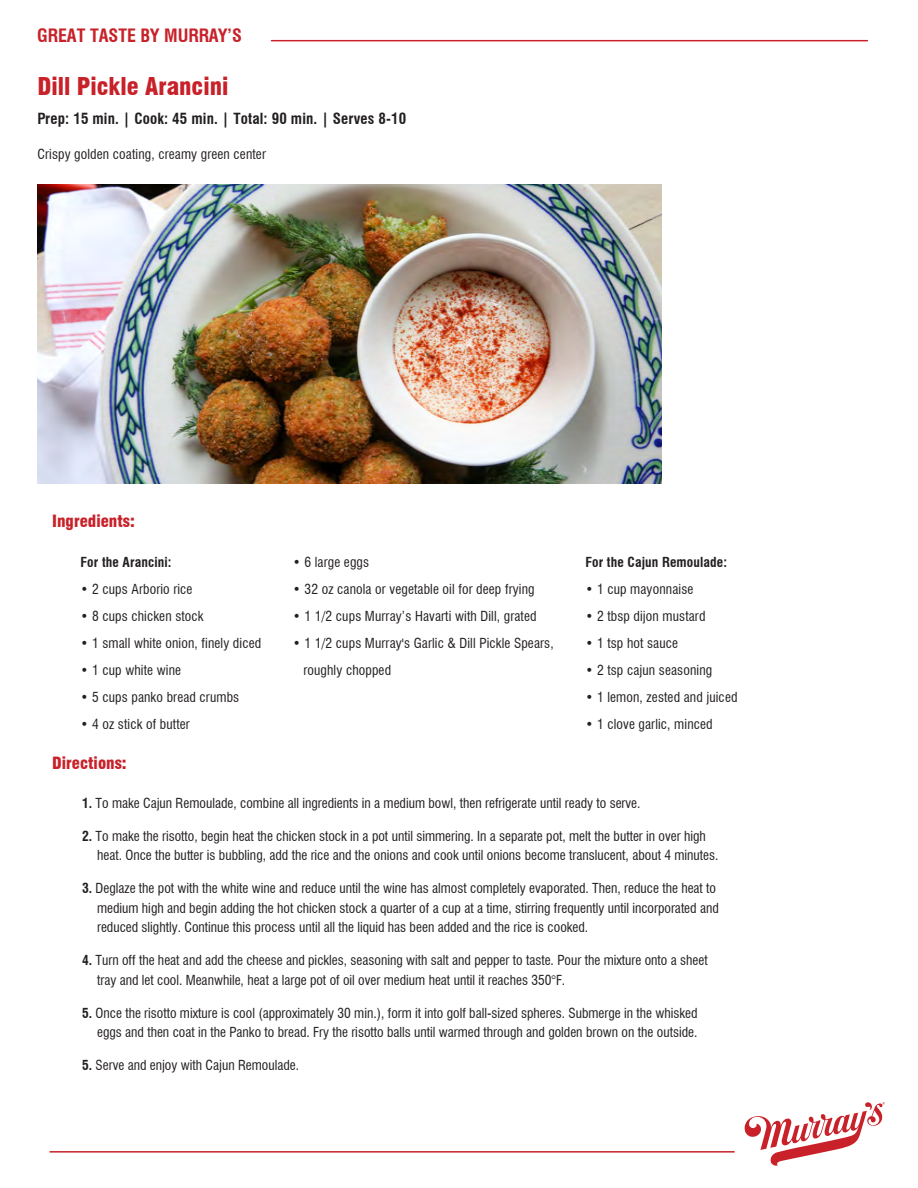
<style>
.page{position:relative;width:918px;height:1188px;background:#fff}
.page>*{position:absolute;margin:0;border:0;box-sizing:border-box;transform-origin:0 0}
.t1{font:900 condensed 24px "Swiss 721 BT";color:#c82129}
.t2{font:700 condensed 18px "Swiss 721 BT";color:#c82129}
.t3{font:900 condensed 16.5px "Swiss 721 BT";color:#c82129}
.t4{font:700 condensed 15px "Swiss 721 BT";letter-spacing:.01em;color:#231f20}
.t5{font:condensed 13.5px/19.5px "Swiss 721 BT";color:#231f20}
.t6{font:700 condensed 13.5px "Swiss 721 BT";letter-spacing:.01em;color:#231f20}
.s1{font-weight:700}
</style>
<div class="page">
<img style="left:37px;top:184px;width:625px;height:299px">
<hr style="left:50px;top:1151px;width:685px;height:2px;background:#c82129">
<hr style="left:271px;top:40px;width:596px;height:1px;background:#c82129">
<svg style="left:744px;top:1102px;width:141px;height:64px"></svg>
<h2 class="t2" style="left:37px;top:25px;width:206px">GREAT TASTE BY MURRAY’S</h2>
<h1 class="t1" style="left:37px;top:72px;width:193px">Dill Pickle Arancini</h1>
<p class="t4" style="left:37px;top:110px;width:371px">Prep: 15 min. | Cook: 45 min. | Total: 90 min. | Serves 8-10</p>
<p class="t5" style="left:37px;top:145px;width:230px">Crispy golden coating, creamy green center</p>
<p class="t3" style="left:52px;top:511px;width:84px">Ingredients:</p>
<p class="t6" style="left:81px;top:554px;width:93px">For the Arancini:</p>
<p class="t5" style="left:81px;top:580px;width:114px">• 2 cups Arborio rice</p>
<p class="t5" style="left:81px;top:607px;width:125px">• 8 cups chicken stock</p>
<p class="t5" style="left:81px;top:634px;width:182px">• 1 small white onion, finely diced</p>
<p class="t5" style="left:81px;top:661px;width:102px">• 1 cup white wine</p>
<p class="t5" style="left:81px;top:688px;width:160px">• 5 cups panko bread crumbs</p>
<p class="t5" style="left:81px;top:715px;width:111px">• 4 oz stick of butter</p>
<p class="t3" style="left:52px;top:753px;width:76px">Directions:</p>
<p class="t5" style="left:293px;top:553px;width:78px">• 6 large eggs</p>
<p class="t5" style="left:293px;top:580px;width:243px">• 32 oz canola or vegetable oil for deep frying</p>
<p class="t5" style="left:293px;top:607px;width:245px">• 1 1/2 cups Murray’s Havarti with Dill, grated</p>
<p class="t5" style="left:303px;top:630px;width:252px;line-height:27px;text-indent:-10px">• 1 1/2 cups Murray's Garlic &amp; Dill Pickle Spears, roughly chopped</p>
<p class="t6" style="left:585px;top:554px;width:143px">For the Cajun Remoulade:</p>
<p class="t5" style="left:585px;top:580px;width:109px">• 1 cup mayonnaise</p>
<p class="t5" style="left:585px;top:607px;width:122px">• 2 tbsp dijon mustard</p>
<p class="t5" style="left:585px;top:634px;width:94px">• 1 tsp hot sauce</p>
<p class="t5" style="left:585px;top:661px;width:128px">• 2 tsp cajun seasoning</p>
<p class="t5" style="left:585px;top:688px;width:154px">• 1 lemon, zested and juiced</p>
<p class="t5" style="left:585px;top:715px;width:129px">• 1 clove garlic, minced</p>
<p class="t5" style="left:82px;top:793px;width:560px"><span class="s1">1.</span> To make Cajun Remoulade, combine all ingredients in a medium bowl, then refrigerate until ready to serve.</p>
<p class="t5" style="left:97px;top:826px;width:623px;text-indent:-15px"><span class="s1">2.</span> To make the risotto, begin heat the chicken stock in a pot until simmering. In a separate pot, melt the butter in over high heat. Once the butter is bubbling, add the rice and the onions and cook until onions become translucent, about 4 minutes.</p>
<p class="t5" style="left:97px;top:879px;width:623px;text-indent:-15px"><span class="s1">3.</span> Deglaze the pot with the white wine and reduce until the wine has almost completely evaporated. Then, reduce the heat to medium high and begin adding the hot chicken stock a quarter of a cup at a time, stirring frequently until incorporated and reduced slightly. Continue this process until all the liquid has been added and the rice is cooked.</p>
<p class="t5" style="left:97px;top:951px;width:612px;text-indent:-15px"><span class="s1">4.</span> Turn off the heat and add the cheese and pickles, seasoning with salt and pepper to taste. Pour the mixture onto a sheet tray and let cool. Meanwhile, heat a large pot of oil over medium heat until it reaches 350°F.</p>
<p class="t5" style="left:82px;top:1003px;width:617px;text-align:right"><span class="s1">5.</span> Once the risotto mixture is cool (approximately 30 min.), form it into golf ball-sized spheres. Submerge in the whisked eggs and then coat in the Panko to bread. Fry the risotto balls until warmed through and golden brown on the outside.</p>
<p class="t5" style="left:82px;top:1056px;width:219px"><span class="s1">5.</span> Serve and enjoy with Cajun Remoulade.</p>
</div>
